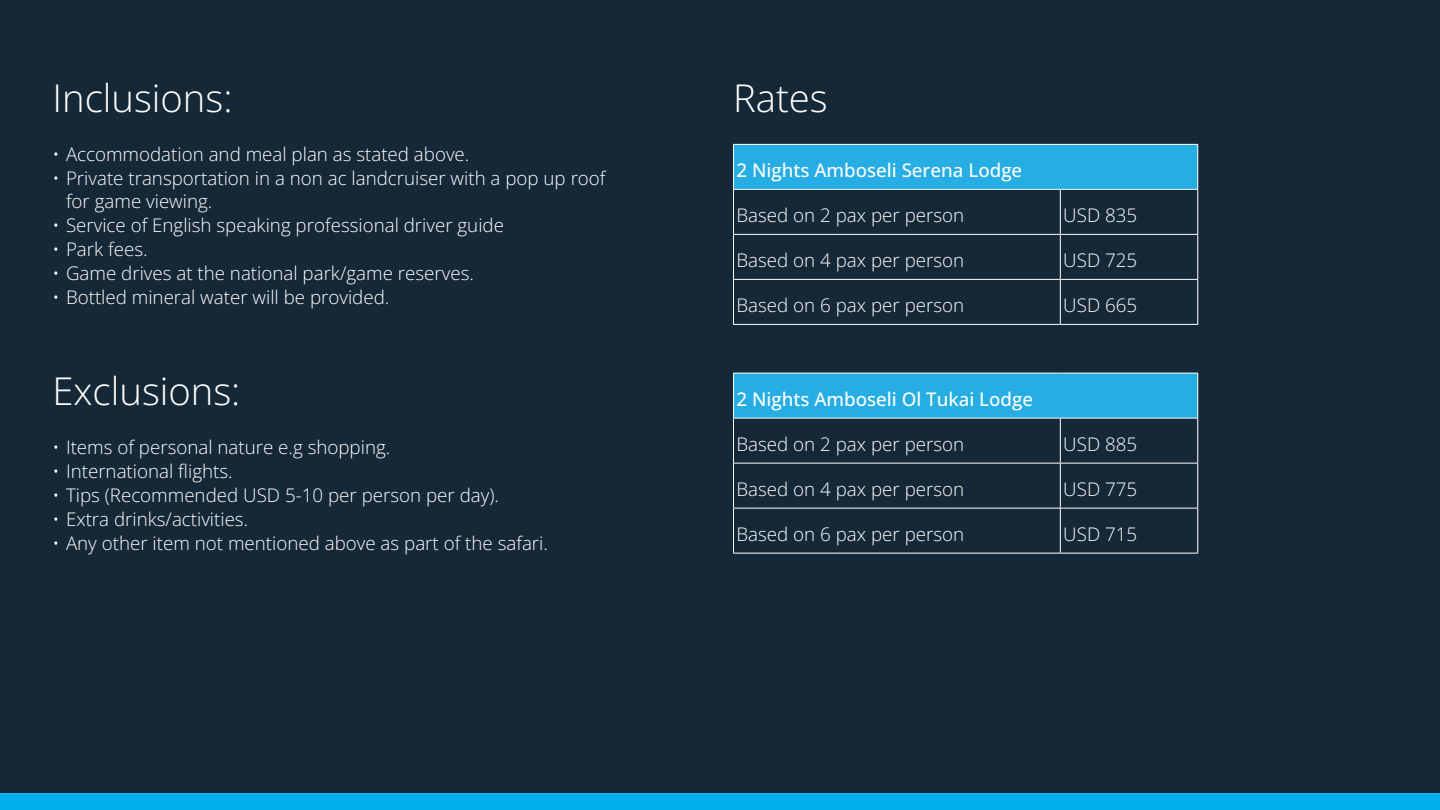
<style>
.page{position:relative;width:1440px;height:810px;background:#152837}
.page>*{position:absolute;margin:0;border:0;box-sizing:border-box;transform-origin:0 0}
.t1{font:300 38.25px "Open Sans";color:#fff}
.t2{font:300 18.75px/22.5px "Open Sans";color:#fff}
.t3{font:500 18.75px "Open Sans";color:#fff}
</style>
<div class="page">
<div style="left:734px;top:144px;width:464px;height:45px;background:#26ade3"></div>
<hr style="left:733px;top:144px;width:327px;height:1px;background:#fff">
<hr style="left:733px;top:145px;width:1px;height:44px;background:#fff">
<hr style="left:1060px;top:144px;width:138px;height:1px;background:#fff">
<hr style="left:1197px;top:145px;width:1px;height:44px;background:#fff">
<hr style="left:733px;top:189px;width:327px;height:1px;background:#fff">
<hr style="left:733px;top:190px;width:1px;height:44px;background:#fff">
<hr style="left:1060px;top:189px;width:138px;height:1px;background:#fff">
<hr style="left:1060px;top:190px;width:1px;height:44px;background:#fff">
<hr style="left:1197px;top:190px;width:1px;height:44px;background:#fff">
<hr style="left:733px;top:234px;width:327px;height:1px;background:#fff">
<hr style="left:733px;top:235px;width:1px;height:44px;background:#fff">
<hr style="left:1060px;top:234px;width:138px;height:1px;background:#fff">
<hr style="left:1060px;top:235px;width:1px;height:44px;background:#fff">
<hr style="left:1197px;top:235px;width:1px;height:44px;background:#fff">
<hr style="left:733px;top:279px;width:327px;height:1px;background:#fff">
<hr style="left:733px;top:280px;width:1px;height:44px;background:#fff">
<hr style="left:1060px;top:279px;width:138px;height:1px;background:#fff">
<hr style="left:1060px;top:280px;width:1px;height:44px;background:#fff">
<hr style="left:1197px;top:280px;width:1px;height:44px;background:#fff">
<hr style="left:733px;top:324px;width:327px;height:1px;background:#fff">
<hr style="left:1060px;top:324px;width:138px;height:1px;background:#fff">
<div style="left:734px;top:373px;width:464px;height:45px;background:#26ade3"></div>
<hr style="left:733px;top:373px;width:327px;height:1px;background:#fff">
<hr style="left:733px;top:374px;width:1px;height:44px;background:#fff">
<hr style="left:1060px;top:373px;width:138px;height:1px;background:#fff">
<hr style="left:1197px;top:374px;width:1px;height:44px;background:#fff">
<hr style="left:733px;top:418px;width:327px;height:1px;background:#fff">
<hr style="left:733px;top:418px;width:1px;height:45px;background:#fff">
<hr style="left:1060px;top:418px;width:138px;height:1px;background:#fff">
<hr style="left:1060px;top:418px;width:1px;height:45px;background:#fff">
<hr style="left:1197px;top:418px;width:1px;height:45px;background:#fff">
<hr style="left:733px;top:463px;width:327px;height:1px;background:#fff">
<hr style="left:733px;top:464px;width:1px;height:44px;background:#fff">
<hr style="left:1060px;top:463px;width:138px;height:1px;background:#fff">
<hr style="left:1060px;top:464px;width:1px;height:44px;background:#fff">
<hr style="left:1197px;top:464px;width:1px;height:44px;background:#fff">
<hr style="left:733px;top:508px;width:327px;height:1px;background:#fff">
<hr style="left:733px;top:508px;width:1px;height:45px;background:#fff">
<hr style="left:1060px;top:508px;width:138px;height:1px;background:#fff">
<hr style="left:1060px;top:508px;width:1px;height:45px;background:#fff">
<hr style="left:1197px;top:508px;width:1px;height:45px;background:#fff">
<hr style="left:733px;top:553px;width:327px;height:1px;background:#fff">
<hr style="left:1060px;top:553px;width:138px;height:1px;background:#fff">
<div style="left:0;top:794px;width:1440px;height:16px;background:#00b0ef"></div>
<p class="t1" style="left:52px;top:72px;width:181px">Inclusions:</p>
<p class="t2" style="left:52px;top:142px;width:418px">• Accommodation and meal plan as stated above.</p>
<p class="t2" style="left:66px;top:166px;width:541px;text-indent:-14px">• Private transportation in a non ac landcruiser with a pop up roof for game viewing.</p>
<p class="t2" style="left:52px;top:213px;width:453px">• Service of English speaking professional driver guide</p>
<p class="t2" style="left:52px;top:237px;width:97px">• Park fees.</p>
<p class="t2" style="left:52px;top:261px;width:423px">• Game drives at the national park/game reserves.</p>
<p class="t2" style="left:52px;top:285px;width:338px">• Bottled mineral water will be provided.</p>
<p class="t1" style="left:52px;top:365px;width:189px">Exclusions:</p>
<p class="t2" style="left:52px;top:436px;width:339px">• Items of personal nature e.g shopping.</p>
<p class="t2" style="left:52px;top:460px;width:182px">• International flights.</p>
<p class="t2" style="left:52px;top:484px;width:448px">• Tips (Recommended USD 5-10 per person per day).</p>
<p class="t2" style="left:52px;top:508px;width:197px">• Extra drinks/activities.</p>
<p class="t2" style="left:52px;top:532px;width:497px">• Any other item not mentioned above as part of the safari.</p>
<p class="t1" style="left:733px;top:72px;width:96px">Rates</p>
<p class="t3" style="left:736px;top:157px;width:287px">2 Nights Amboseli Serena Lodge</p>
<p class="t2" style="left:736px;top:203px;width:229px">Based on 2 pax per person</p>
<p class="t2" style="left:1063px;top:203px;width:75px">USD 835</p>
<p class="t2" style="left:736px;top:248px;width:229px">Based on 4 pax per person</p>
<p class="t2" style="left:1063px;top:248px;width:75px">USD 725</p>
<p class="t2" style="left:736px;top:293px;width:229px">Based on 6 pax per person</p>
<p class="t2" style="left:1063px;top:293px;width:75px">USD 665</p>
<p class="t3" style="left:736px;top:386px;width:298px">2 Nights Amboseli Ol Tukai Lodge</p>
<p class="t2" style="left:736px;top:432px;width:229px">Based on 2 pax per person</p>
<p class="t2" style="left:1063px;top:432px;width:75px">USD 885</p>
<p class="t2" style="left:736px;top:477px;width:229px">Based on 4 pax per person</p>
<p class="t2" style="left:1063px;top:477px;width:75px">USD 775</p>
<p class="t2" style="left:736px;top:522px;width:229px">Based on 6 pax per person</p>
<p class="t2" style="left:1063px;top:522px;width:75px">USD 715</p>
</div>
